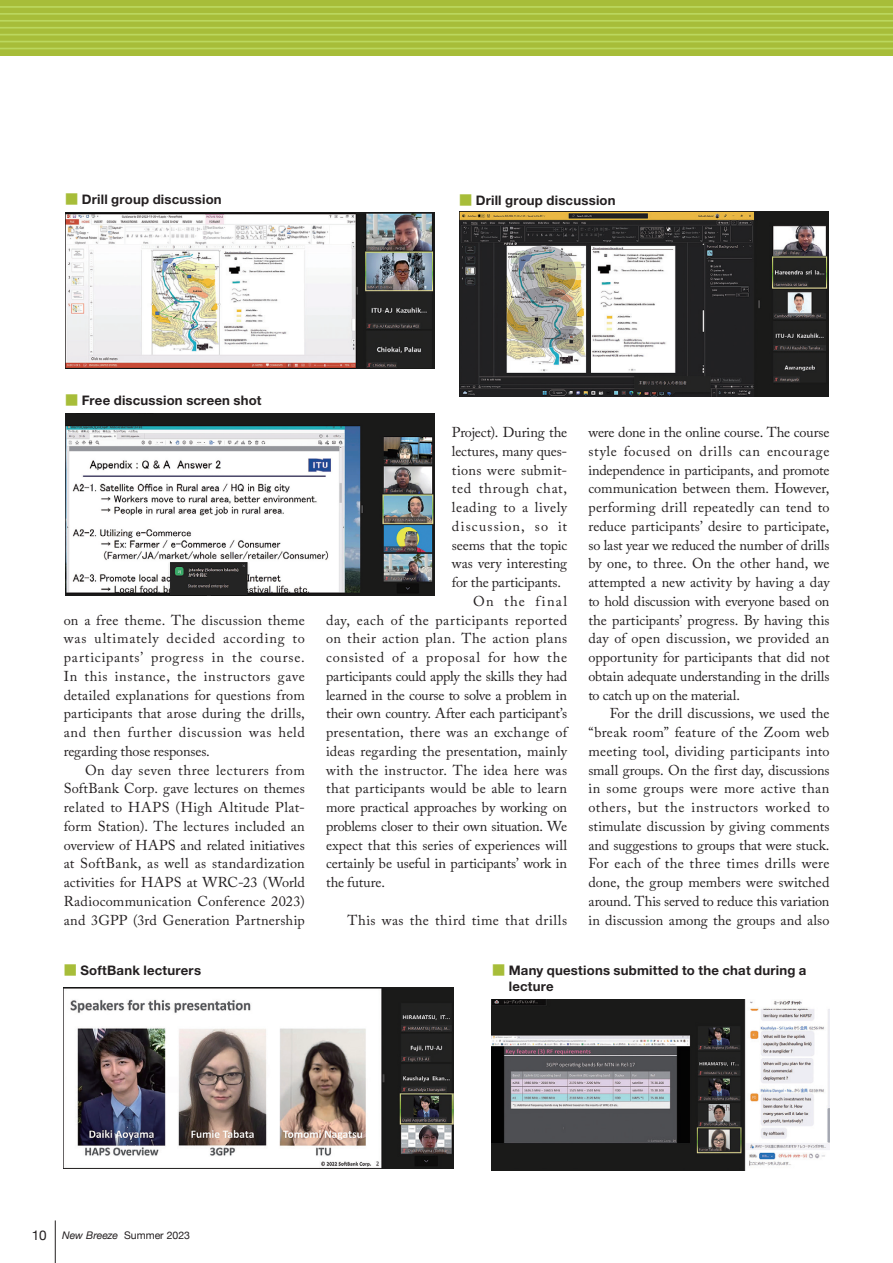
<style>
.page{position:relative;width:893px;height:1263px;background:#fff}
.page>*{position:absolute;margin:0;border:0;box-sizing:border-box;transform-origin:0 0}
._01_cc_本文{font:14.25px/18.8px "Adobe Caslon Pro";letter-spacing:.005em;color:#231f20;text-align:justify}
._01_cc_本文-2{font:14.25px "Adobe Caslon Pro";letter-spacing:.04em;color:#231f20}
.cc_図タイトル{font:700 13.2px/15.5px "Helvetica Neue LT Std";letter-spacing:.015em;color:#231f20}
.t1{font:10.5px "Helvetica Neue";color:#231f20}
.s1{font-family:"Shin Go Pro";font-weight:400;color:#a7bd39}
.s2{font-size:13.5px}
.s3{font-style:italic}
</style>
<div class="page">
<img style="left:65px;top:213px;width:370px;height:155px">
<img style="left:65px;top:413px;width:370px;height:182px">
<img style="left:459px;top:211px;width:370px;height:185px">
<img style="left:64px;top:988px;width:389px;height:180px">
<img style="left:492px;top:999px;width:337px;height:172px">
<hr style="left:55px;top:1220px;width:1px;height:43px;background:#231f20">
<div style="left:0;top:0;width:893px;height:55px;background:#a7bd39"></div>
<hr style="left:0;top:6px;width:893px;height:2px;background:#bbd75e">
<hr style="left:0;top:13px;width:893px;height:2px;background:#bbd75e">
<hr style="left:0;top:20px;width:893px;height:2px;background:#bbd75e">
<hr style="left:0;top:27px;width:893px;height:2px;background:#bbd75e">
<hr style="left:0;top:34px;width:893px;height:1px;background:#bbd75e">
<hr style="left:0;top:41px;width:893px;height:1px;background:#bbd75e">
<hr style="left:0;top:48px;width:893px;height:1px;background:#bbd75e">
<p class="cc_図タイトル" style="left:65px;top:191px;width:158px"><span class="s1">■</span> Drill group discussion</p>
<p class="cc_図タイトル" style="left:459px;top:192px;width:158px"><span class="s1">■</span> Drill group discussion</p>
<p class="cc_図タイトル" style="left:65px;top:392px;width:198px"><span class="s1">■</span> Free discussion screen shot</p>
<p class="_01_cc_本文" style="left:64px;top:610px;width:243px">on a free theme. The discussion theme was ultimately decided according to participants’ progress in the course.<br>In this instance, the instructors gave detailed explanations for questions from participants that arose during the drills, and then further discussion was held regarding those responses.</p>
<p class="_01_cc_本文" style="left:64px;top:760px;width:243px;text-indent:21px">On day seven three lecturers from SoftBank Corp. gave lectures on themes related to HAPS (High Altitude Plat&shy;form Station). The lectures included an overview of HAPS and related initiatives at SoftBank, as well as standardization activities for HAPS at WRC-23 (World Radiocommunication Conference 2023) and 3GPP (3rd Generation Partnership</p>
<p class="_01_cc_本文" style="left:452px;top:423px;width:117px">Project). During the lectures, many ques&shy;tions were submit&shy;ted through chat, leading to a lively discussion, so it seems that the topic was very interesting for the participants.</p>
<p class="_01_cc_本文" style="left:326px;top:592px;width:243px;text-indent:147px">On the final day, each of the participants reported on their action plan. The action plans consisted of a proposal for how the participants could apply the skills they had learned in the course to solve a problem in their own country. After each participant’s presentation, there was an exchange of ideas regarding the presentation, mainly with the instructor. The idea here was that participants would be able to learn more practical approaches by working on problems closer to their own situation. We expect that this series of experiences will certainly be useful in participants’ work in the future.</p>
<p class="_01_cc_本文-2" style="left:347px;top:911px;width:221px">This was the third time that drills</p>
<p class="_01_cc_本文" style="left:588px;top:423px;width:243px">were done in the online course. The course style focused on drills can encourage independence in participants, and promote communication between them. However, performing drill repeatedly can tend to reduce participants’ desire to participate, so last year we reduced the number of drills by one, to three. On the other hand, we attempted a new activity by having a day to hold discussion with everyone based on the participants’ progress. By having this day of open discussion, we provided an opportunity for participants that did not obtain adequate understanding in the drills to catch up on the material.</p>
<p class="_01_cc_本文" style="left:588px;top:704px;width:243px;text-indent:21px">For the drill discussions, we used the “break room” feature of the Zoom web meeting tool, dividing participants into small groups. On the first day, discussions in some groups were more active than others, but the instructors worked to stimulate discussion by giving comments and suggestions to groups that were stuck.<br>For each of the three times drills were done, the group members were switched around. This served to reduce this variation in discussion among the groups and also</p>
<p class="cc_図タイトル" style="left:64px;top:962px;width:139px"><span class="s1">■</span> SoftBank lecturers</p>
<p class="cc_図タイトル" style="left:509px;top:962px;width:299px;text-indent:-17px"><span class="s1">■</span> Many questions submitted to the chat during a lecture</p>
<p class="t1" style="left:32px;top:1227px;width:160px"><span class="s2">10</span> <span class="s3">New Breeze</span> Summer 2023</p>
</div>
